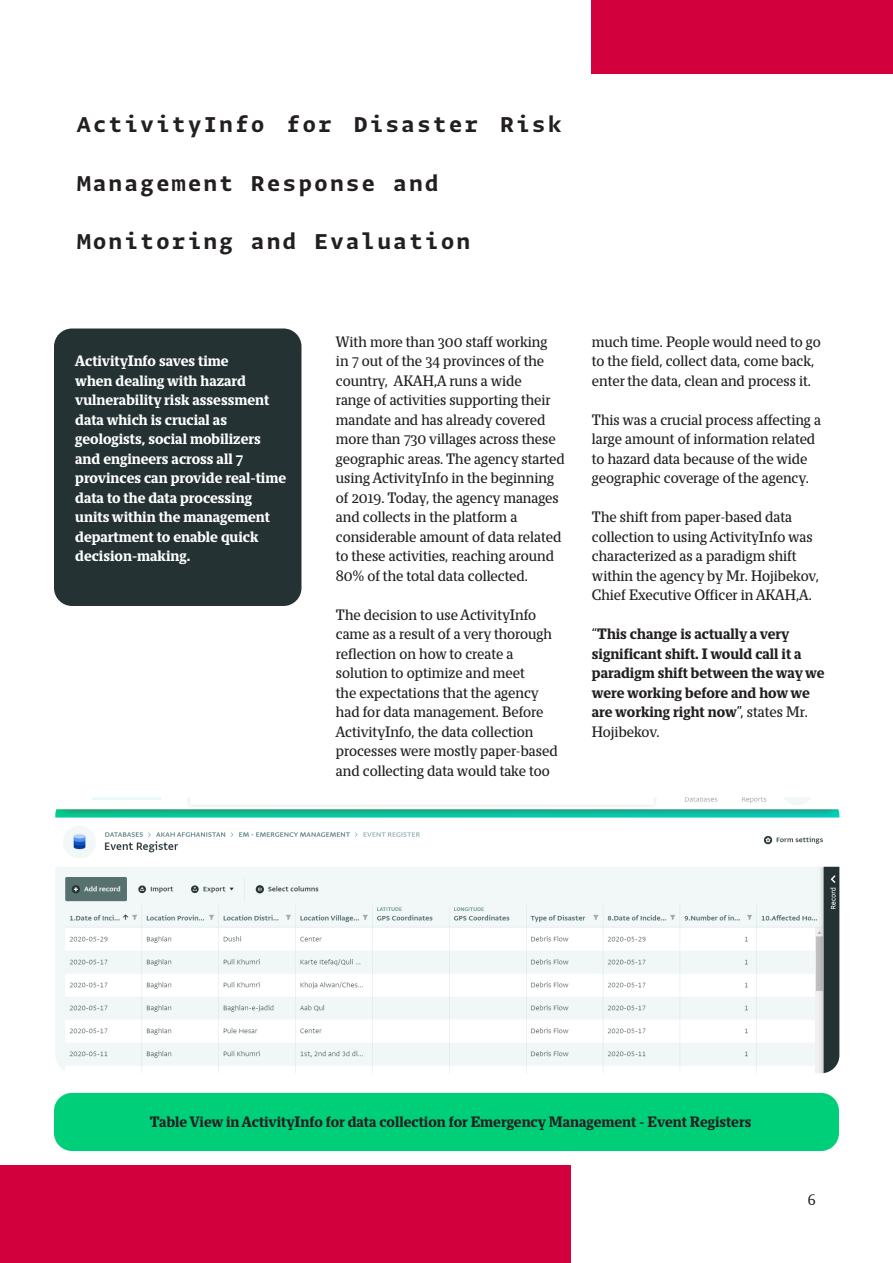
<style>
.page{position:relative;width:893px;height:1263px;background:#fff}
.page>*{position:absolute;margin:0;border:0;box-sizing:border-box;transform-origin:0 0}
.Long_title{font:25.5px "Greta Mono Std Bld";color:#231f20}
.Text_with_columns{font:13.5px/19.5px "Tribunal Std";color:#231f20}
.Quote_or_important_f{font:700 13.5px/19.5px "Tribunal Std";color:#fff}
.Text_with_columns-2{font:700 13.5px/19.5px "Tribunal Std";color:#231f20}
.Quote_or_important_f-2{font:700 13.5px "Tribunal Std";color:#231f20}
.s1{font-weight:400}
</style>
<div class="page">
<div style="left:54px;top:328px;width:247px;height:278px;background:#243233;border-radius:18px"></div>
<div style="left:591px;top:0;width:302px;height:74px;background:#d2003d"></div>
<div style="left:0;top:1166px;width:570px;height:97px;background:#d2003d"></div>
<img style="left:55px;top:797px;width:784px;height:276px">
<div style="left:54px;top:1093px;width:785px;height:58px;background:#00cf79;border-radius:18px"></div>
<p class="Long_title" style="left:76px;top:110px;width:488px">ActivityInfo for Disaster Risk</p>
<p class="Long_title" style="left:76px;top:169px;width:365px">Management Response and</p>
<p class="Long_title" style="left:76px;top:227px;width:397px">Monitoring and Evaluation</p>
<p class="Quote_or_important_f" style="left:75px;top:351px;width:212px">ActivityInfo saves time<br>when dealing with hazard vulnerability risk assessment data which is crucial as geologists, social mobilizers and engineers across all 7 provinces can provide real-time data to the data processing units within the management department to enable quick decision-making.</p>
<p class="Text_with_columns" style="left:336px;top:332px;width:230px">With more than 300 staff working<br>in 7 out of the 34 provinces of the country, AKAH,A runs a wide<br>range of activities supporting their mandate and has already covered more than 730 villages across these geographic areas. The agency started using ActivityInfo in the beginning of 2019. Today, the agency manages and collects in the platform a considerable amount of data related to these activities, reaching around 80% of the total data collected.</p>
<p class="Text_with_columns" style="left:336px;top:605px;width:223px">The decision to use ActivityInfo came as a result of a very thorough reflection on how to create a solution to optimize and meet<br>the expectations that the agency had for data management. Before<br>ActivityInfo, the data collection processes were mostly paper-based and collecting data would take too</p>
<p class="Text_with_columns" style="left:592px;top:332px;width:230px">much time. People would need to go to the field, collect data, come back, enter the data, clean and process it.</p>
<p class="Text_with_columns" style="left:592px;top:410px;width:231px">This was a crucial process affecting a large amount of information related to hazard data because of the wide geographic coverage of the agency.</p>
<p class="Text_with_columns" style="left:592px;top:507px;width:229px">The shift from paper-based data collection to using ActivityInfo was characterized as a paradigm shift within the agency by Mr. Hojibekov, Chief Executive Officer in AKAH,A.</p>
<p class="Text_with_columns-2" style="left:592px;top:624px;width:234px"><span class="s1">“</span>This change is actually a very significant shift. I would call it a paradigm shift between the way we were working before and how we are working right now<span class="s1">”, states Mr.<br>Hojibekov.</span></p>
<p class="Quote_or_important_f-2" style="left:150px;top:1112px;width:603px">Table View in ActivityInfo for data collection for Emergency Management - Event Registers</p>
<p class="Text_with_columns" style="left:808px;top:1190px;width:9px">6</p>
</div>
